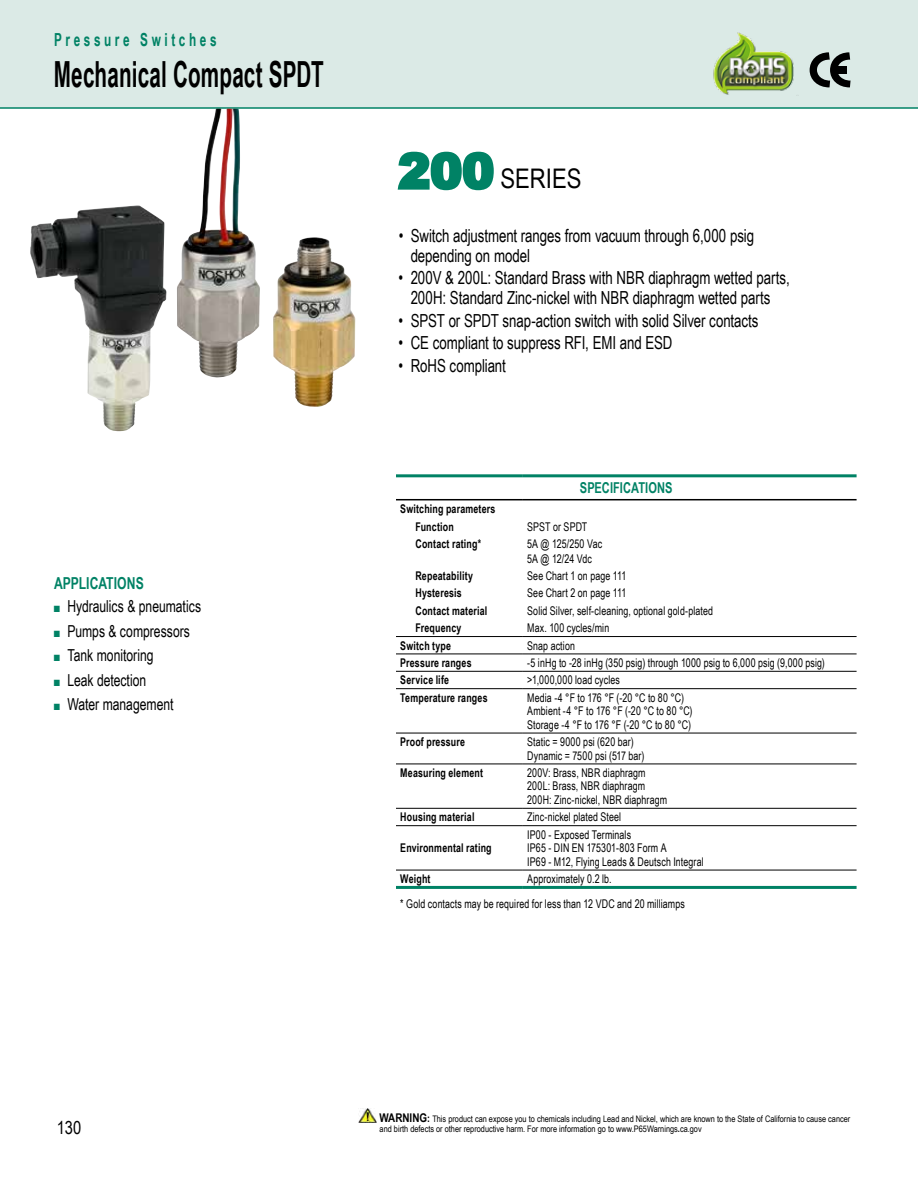
<style>
.page{position:relative;width:918px;height:1188px;background:#fff}
.page>*{position:absolute;margin:0;border:0;box-sizing:border-box;transform-origin:0 0}
.t1{font:700 36px "Arial Narrow";letter-spacing:.005em;color:#000;scale:.7 1}
.t2{font:27px "Arial Narrow";color:#000}
.t3{font:18px/19.5px "Arial Narrow";letter-spacing:-.005em;color:#000;scale:.9 1}
.t4{font:700 18px "Arial Narrow";letter-spacing:.25em;color:#008265;scale:.8 1}
.t5{font:18px "Arial Narrow";letter-spacing:-.005em;color:#000}
.t6{font:16.5px "Arial Narrow";color:#000;scale:.9 1}
.t7{font:700 16.5px "Arial Narrow";color:#008265;scale:.9 1}
.t8{font:700 15px "Arial Narrow";letter-spacing:.005em;color:#008265;scale:.9 1}
.t9{font:12px/13.5px "Arial Narrow";letter-spacing:.01em;color:#000;scale:.9 1}
.t10{font:700 12px/17.4px "Arial Narrow";letter-spacing:.015em;color:#000;scale:.9 1}
.t11{font:9px/10.5px "Arial Narrow";color:#000}
.s1{font-size:13.5px;color:#008265}
.s2{font-family:"Arial";font-weight:900;font-size:48px;color:#008265}
.s3{font-weight:700;font-size:12px}
.s4{font-weight:700;font-size:10.5px}
.s5{font-weight:700}
</style>
<div class="page">
<div style="left:0;top:0;width:918px;height:108px;background:#dbeae6"></div>
<hr style="left:0;top:107px;width:918px;height:2px;background:#008265">
<hr style="left:396px;top:636px;width:127px;height:1px;background:#000">
<hr style="left:396px;top:654px;width:127px;height:1px;background:#000">
<hr style="left:396px;top:688px;width:127px;height:1px;background:#000">
<hr style="left:396px;top:733px;width:127px;height:1px;background:#000">
<hr style="left:396px;top:808px;width:127px;height:1px;background:#000">
<hr style="left:396px;top:825px;width:127px;height:1px;background:#000">
<hr style="left:523px;top:636px;width:334px;height:1px;background:#000">
<hr style="left:523px;top:654px;width:334px;height:1px;background:#000">
<hr style="left:396px;top:671px;width:127px;height:1px;background:#000">
<hr style="left:523px;top:671px;width:334px;height:1px;background:#000">
<hr style="left:523px;top:688px;width:334px;height:1px;background:#000">
<hr style="left:523px;top:733px;width:334px;height:1px;background:#000">
<hr style="left:523px;top:808px;width:334px;height:1px;background:#000">
<hr style="left:523px;top:825px;width:334px;height:1px;background:#000">
<hr style="left:396px;top:499px;width:127px;height:1px;background:#000">
<hr style="left:523px;top:499px;width:334px;height:1px;background:#000">
<hr style="left:396px;top:764px;width:127px;height:1px;background:#000">
<hr style="left:523px;top:764px;width:334px;height:1px;background:#000">
<hr style="left:396px;top:870px;width:127px;height:1px;background:#000">
<hr style="left:523px;top:870px;width:334px;height:1px;background:#000">
<hr style="left:396px;top:474px;width:127px;height:3px;background:#008265">
<hr style="left:523px;top:474px;width:334px;height:3px;background:#008265">
<hr style="left:396px;top:886px;width:127px;height:3px;background:#008265">
<hr style="left:523px;top:886px;width:334px;height:3px;background:#008265">
<svg style="left:810px;top:52px;width:41px;height:35px"></svg>
<div style="left:837px;top:66px;width:10px;height:7px;background:#000"></div>
<img style="left:713px;top:32px;width:86px;height:64px">
<img style="left:177px;top:109px;width:83px;height:269px">
<img style="left:30px;top:205px;width:137px;height:226px">
<img style="left:273px;top:237px;width:82px;height:170px">
<img style="left:359px;top:1108px;width:18px;height:15px">
<h3 class="t4" style="left:54px;top:26px;width:205px">Pressure Switches</h3>
<h1 class="t1" style="left:54px;top:47px;width:387px">Mechanical Compact SPDT</h1>
<h3 class="t7" style="left:54px;top:571px;width:101px">APPLICATIONS</h3>
<h3 class="t6" style="left:54px;top:595px;width:165px"><span class="s1">■</span> Hydraulics &amp; pneumatics</h3>
<h3 class="t6" style="left:54px;top:619px;width:153px"><span class="s1">■</span> Pumps &amp; compressors</h3>
<h3 class="t6" style="left:54px;top:643px;width:112px"><span class="s1">■</span> Tank monitoring</h3>
<h3 class="t6" style="left:54px;top:668px;width:104px"><span class="s1">■</span> Leak detection</h3>
<h3 class="t6" style="left:54px;top:692px;width:134px"><span class="s1">■</span> Water management</h3>
<h2 class="t2" style="left:398px;top:159px;width:185px"><span class="s2">200</span> SERIES</h2>
<h3 class="t3" style="left:411px;top:225px;width:383px;text-indent:-12px">• Switch adjustment ranges from vacuum through 6,000 psig depending on model</h3>
<h3 class="t3" style="left:399px;top:268px;width:436px;text-align:center">• 200V &amp; 200L: Standard Brass with NBR diaphragm wetted parts,<br>200H: Standard Zinc-nickel with NBR diaphragm wetted parts</h3>
<h3 class="t3" style="left:399px;top:310px;width:401px">• SPST or SPDT snap-action switch with solid Silver contacts</h3>
<h3 class="t3" style="left:399px;top:333px;width:306px">• CE compliant to suppress RFI, EMI and ESD</h3>
<h3 class="t3" style="left:399px;top:355px;width:121px">• RoHS compliant</h3>
<p class="t10" style="left:416px;top:500px;width:90px;text-indent:-15px">Switching parameters<br>Function</p>
<p class="t8" style="left:580px;top:477px;width:105px">SPECIFICATIONS</p>
<p class="t9" style="left:527px;top:519px;width:68px">SPST or SPDT</p>
<p class="t10" style="left:416px;top:534px;width:74px">Contact rating*</p>
<p class="t9" style="left:527px;top:536px;width:85px;line-height:14.9px">5A @ 125/250 Vac<br>5A @ 12/24 Vdc</p>
<p class="t10" style="left:416px;top:567px;width:65px">Repeatability</p>
<p class="t9" style="left:527px;top:569px;width:112px">See Chart 1 on page 111</p>
<p class="t10" style="left:416px;top:584px;width:53px">Hysteresis</p>
<p class="t9" style="left:527px;top:586px;width:112px">See Chart 2 on page 111</p>
<p class="t10" style="left:416px;top:601px;width:81px">Contact material</p>
<p class="t9" style="left:527px;top:603px;width:208px">Solid Silver, self-cleaning, optional gold-plated</p>
<p class="t10" style="left:416px;top:619px;width:52px">Frequency</p>
<p class="t9" style="left:527px;top:621px;width:93px">Max. 100 cycles/min</p>
<p class="t10" style="left:400px;top:636px;width:58px">Switch type</p>
<p class="t9" style="left:527px;top:638px;width:55px">Snap action</p>
<p class="t10" style="left:400px;top:653px;width:81px">Pressure ranges</p>
<p class="t9" style="left:527px;top:656px;width:332px">-5 inHg to -28 inHg (350 psig) through 1000 psig to 6,000 psig (9,000 psig)</p>
<p class="t10" style="left:400px;top:671px;width:56px">Service life</p>
<p class="t9" style="left:527px;top:673px;width:105px">&gt;1,000,000 load cycles</p>
<p class="t10" style="left:400px;top:688px;width:99px">Temperature ranges</p>
<p class="t9" style="left:527px;top:690px;width:185px">Media -4 °F to 176 °F (-20 °C to 80 °C)<br>Ambient -4 °F to 176 °F (-20 °C to 80 °C)<br>Storage -4 °F to 176 °F (-20 °C to 80 °C)</p>
<p class="t10" style="left:400px;top:733px;width:73px">Proof pressure</p>
<p class="t9" style="left:527px;top:735px;width:132px">Static = 9000 psi (620 bar)<br>Dynamic = 7500 psi (517 bar)</p>
<p class="t10" style="left:400px;top:763px;width:93px">Measuring element</p>
<p class="t9" style="left:527px;top:766px;width:157px">200V: Brass, NBR diaphragm<br>200L: Brass, NBR diaphragm<br>200H: Zinc-nickel, NBR diaphragm</p>
<p class="t10" style="left:400px;top:808px;width:84px">Housing material</p>
<p class="t9" style="left:527px;top:810px;width:106px">Zinc-nickel plated Steel</p>
<p class="t10" style="left:400px;top:839px;width:103px">Environmental rating</p>
<p class="t9" style="left:527px;top:827px;width:198px">IP00 - Exposed Terminals<br>IP65 - DIN EN 175301-803 Form A<br>IP69 - M12, Flying Leads &amp; Deutsch Integral</p>
<p class="t9" style="left:400px;top:866px;width:318px;line-height:24.9px;text-indent:127px">Approximately 0.2 lb.<br>* Gold contacts may be required for less than 12 VDC and 20 milliamps</p>
<p class="t10" style="left:400px;top:870px;width:35px">Weight</p>
<h3 class="t5" style="left:57px;top:1115px;width:26px">130</h3>
<p class="t11" style="left:380px;top:1113px;width:472px"><span class="s3">WARNING</span><span class="s4">:</span> This product can expose you to chemicals including Lead and Nickel, which are known to the State of California to cause cancer and birth defects or other reproductive harm. For more information go to www.P65Warnings<span class="s5">.</span>ca.gov</p>
</div>
